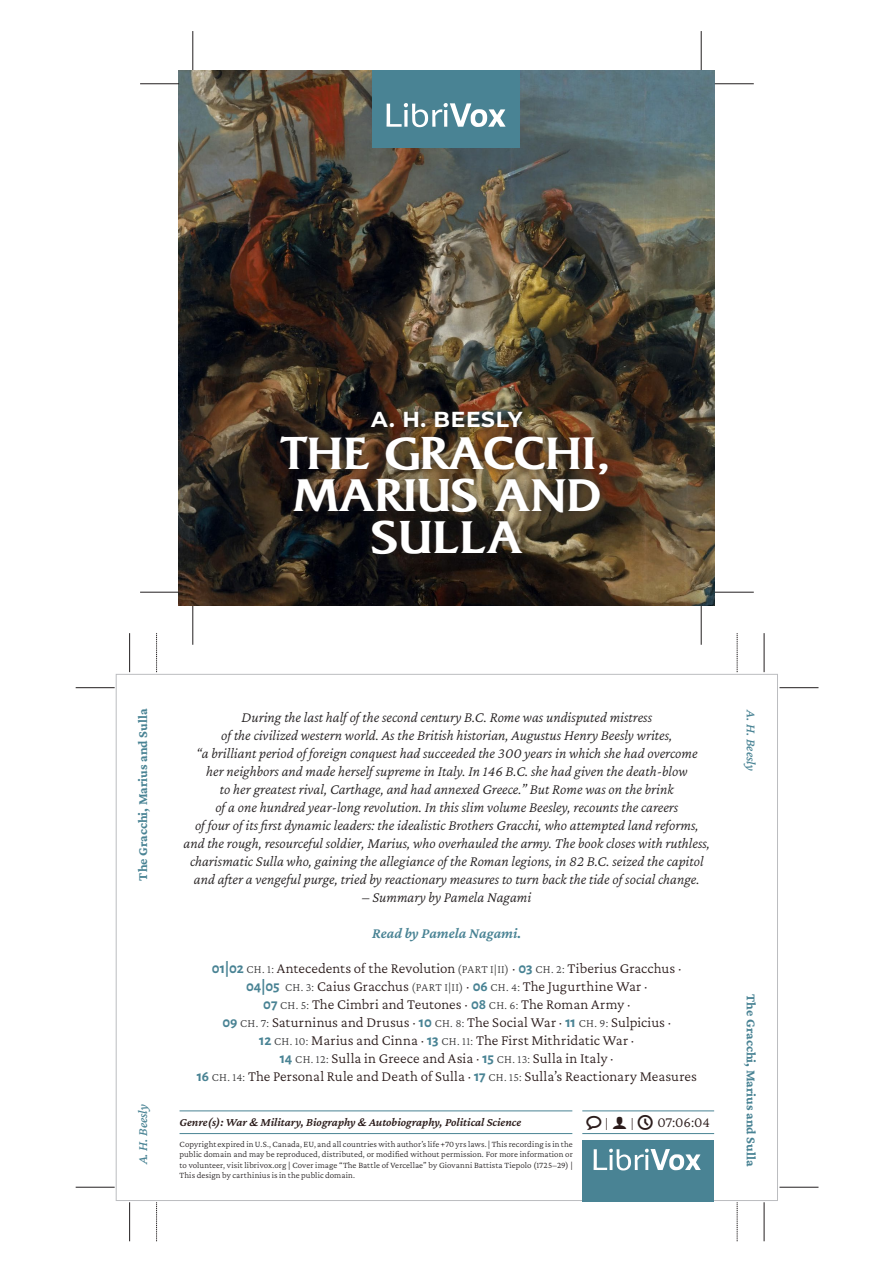
<style>
.page{position:relative;width:893px;height:1263px;background:#fff}
.page>*{position:absolute;margin:0;border:0;box-sizing:border-box;transform-origin:0 0}
.t1{font:700 48px/42px "Fritz Quadrata";color:#fff}
.t2{font:700 21.6px "Montserrat";letter-spacing:.03em;color:#fff}
.Body{font:italic 300 15px/18px "Crimson Pro";color:#231f20;text-align:center}
.Track_Names{font:300 15px "Crimson Pro";letter-spacing:.005em;color:#2b1c1b}
.Body-2{font:italic 600 15px "Crimson Pro";color:#498394}
.Body-3{font:300 15px "Crimson Pro";color:#2b1c1b}
.t3{font:700 13.5px "Crimson Pro";color:#498394}
.t4{font:italic 500 13.5px "Crimson Pro";color:#498394}
.Body-4{font:italic 600 12px "Crimson Pro";color:#2b1c1b}
.Body-5{font:12px "Legacy Serif Std";color:#2b1c1b}
.Body_2{font:300 9px/10.5px "Crimson Pro";letter-spacing:.01em;color:#231f20;text-align:justify}
.s1{font-family:"Alegreya Sans";font-weight:700;color:#498394}
.s2{font-size:12px;color:#3e3e3f}
</style>
<div class="page">
<div style="left:116px;top:674px;width:662px;height:527px;background:#fff;border:1px solid #bcbdc0"></div>
<svg style="left:156px;top:633px;width:1px;height:39px"></svg>
<svg style="left:156px;top:1202px;width:1px;height:39px"></svg>
<svg style="left:737px;top:633px;width:1px;height:39px"></svg>
<svg style="left:737px;top:1202px;width:1px;height:39px"></svg>
<hr style="left:764px;top:1202px;width:1px;height:39px;background:#231f20">
<hr style="left:764px;top:633px;width:1px;height:39px;background:#231f20">
<hr style="left:129px;top:1202px;width:1px;height:39px;background:#231f20">
<hr style="left:129px;top:633px;width:1px;height:39px;background:#231f20">
<hr style="left:76px;top:1187px;width:39px;height:1px;background:#231f20">
<hr style="left:779px;top:1187px;width:39px;height:1px;background:#231f20">
<hr style="left:76px;top:687px;width:39px;height:1px;background:#231f20">
<hr style="left:779px;top:687px;width:39px;height:1px;background:#231f20">
<img style="left:179px;top:70px;width:535px;height:536px">
<div style="left:372px;top:70px;width:148px;height:77px;background:#498394"></div>
<hr style="left:193px;top:606px;width:1px;height:39px;background:#231f20">
<hr style="left:140px;top:592px;width:39px;height:1px;background:#231f20">
<hr style="left:701px;top:606px;width:1px;height:39px;background:#231f20">
<hr style="left:701px;top:31px;width:1px;height:39px;background:#231f20">
<hr style="left:193px;top:31px;width:1px;height:39px;background:#231f20">
<hr style="left:715px;top:592px;width:39px;height:1px;background:#231f20">
<hr style="left:715px;top:83px;width:39px;height:1px;background:#231f20">
<hr style="left:140px;top:83px;width:39px;height:1px;background:#231f20">
<svg style="left:386px;top:103px;width:119px;height:24px"></svg>
<div style="left:272px;top:427px;width:344px;height:136px;background:#231f20;opacity:.75"></div>
<div style="left:363px;top:402px;width:168px;height:34px;background:#231f20;opacity:.75"></div>
<hr style="left:180px;top:1110px;width:392px;height:1px;background:#498394">
<hr style="left:180px;top:1133px;width:392px;height:1px;background:#498394">
<hr style="left:582px;top:1110px;width:132px;height:1px;background:#498394">
<hr style="left:582px;top:1133px;width:132px;height:1px;background:#498394">
<div style="left:582px;top:1140px;width:132px;height:61px;background:#498394"></div>
<svg style="left:593px;top:1149px;width:108px;height:21px"></svg>
<p class="t2" style="left:371px;top:403px;width:153px">A. H. BEESLY</p>
<p class="t1" style="left:283px;top:433px;width:330px">THE GRACCHI,<br>MARIUS AND</p>
<p class="t1" style="left:371px;top:517px;width:153px">SULLA</p>
<p class="t3" style="left:134px;top:880px;width:173px;rotate:-90deg">The Gracchi, Marius and Sulla</p>
<p class="t4" style="left:760px;top:710px;width:63px;rotate:90deg">A. H. Beesly</p>
<p class="Body" style="left:242px;top:708px;width:412px">During the last half of the second century B.C. Rome was undisputed mistress</p>
<p class="Body" style="left:221px;top:726px;width:453px">of the civilized western world. As the British historian, Augustus Henry Beesly writes,</p>
<p class="Body" style="left:196px;top:744px;width:503px">“a brilliant period of foreign conquest had succeeded the 300 years in which she had overcome</p>
<p class="Body" style="left:206px;top:762px;width:483px">her neighbors and made herself supreme in Italy. In 146 B.C. she had given the death-blow</p>
<p class="Body" style="left:220px;top:780px;width:455px">to her greatest rival, Carthage, and had annexed Greece.” But Rome was on the brink</p>
<p class="Body" style="left:215px;top:798px;width:464px">of a one hundred year-long revolution. In this slim volume Beesley, recounts the careers</p>
<p class="Body" style="left:184px;top:816px;width:528px">of four of its first dynamic leaders: the idealistic Brothers Gracchi, who attempted land reforms, and the rough, resourceful soldier, Marius, who overhauled the army. The book closes with ruthless, charismatic Sulla who, gaining the allegiance of the Roman legions, in 82 B.C. seized the capitol and after a vengeful purge, tried by reactionary measures to turn back the tide of social change.</p>
<p class="Body" style="left:362px;top:888px;width:171px">– Summary by Pamela Nagami</p>
<p class="Body-2" style="left:372px;top:923px;width:151px">Read by Pamela Nagami.</p>
<p class="Track_Names" style="left:212px;top:958px;width:471px"><span class="s1">01|02</span> <span class="s2">CH. 1:</span> Antecedents of the Revolution <span class="s2">(PART I|II)</span> · <span class="s1">03</span> <span class="s2">CH. 2:</span> Tiberius Gracchus ·</p>
<p class="Track_Names" style="left:246px;top:976px;width:403px"><span class="s1">04|05</span> <span class="s2">CH. 3:</span> Caius Gracchus <span class="s2">(PART I|II)</span> · <span class="s1">06</span> <span class="s2">CH. 4:</span> The Jugurthine War ·</p>
<p class="Track_Names" style="left:263px;top:994px;width:369px"><span class="s1">07</span> <span class="s2">CH. 5:</span> The Cimbri and Teutones · <span class="s1">08</span> <span class="s2">CH. 6:</span> The Roman Army ·</p>
<p class="Track_Names" style="left:222px;top:1012px;width:450px"><span class="s1">09</span> <span class="s2">CH. 7:</span> Saturninus and Drusus · <span class="s1">10</span> <span class="s2">CH. 8:</span> The Social War · <span class="s1">11</span> <span class="s2">CH. 9:</span> Sulpicius ·</p>
<p class="Track_Names" style="left:259px;top:1030px;width:377px"><span class="s1">12</span> <span class="s2">CH. 10:</span> Marius and Cinna · <span class="s1">13</span> <span class="s2">CH. 11:</span> The First Mithridatic War ·</p>
<p class="Track_Names" style="left:280px;top:1048px;width:335px"><span class="s1">14</span> <span class="s2">CH. 12:</span> Sulla in Greece and Asia · <span class="s1">15</span> <span class="s2">CH. 13:</span> Sulla in Italy ·</p>
<p class="Track_Names" style="left:197px;top:1066px;width:502px"><span class="s1">16</span> <span class="s2">CH. 14:</span> The Personal Rule and Death of Sulla · <span class="s1">17</span> <span class="s2">CH. 15:</span> Sulla’s Reactionary Measures</p>
<p class="t3" style="left:760px;top:994px;width:173px;rotate:90deg">The Gracchi, Marius and Sulla</p>
<p class="t4" style="left:134px;top:1164px;width:63px;rotate:-90deg">A. H. Beesly</p>
<p class="Body-4" style="left:180px;top:1114px;width:343px">Genre(s): War &amp; Military, Biography &amp; Autobiography, Political Science</p>
<p class="Body-5" style="left:604px;top:1116px;width:7px">|</p>
<p class="Body-5" style="left:630px;top:1116px;width:7px">|</p>
<p class="Body-3" style="left:657px;top:1112px;width:54px">07:06:04</p>
<p class="Body_2" style="left:180px;top:1138px;width:395px">Copyright expired in U.S., Canada, EU, and all countries with author’s life +70 yrs laws. | This recording is in the public domain and may be reproduced, distributed, or modified without permission. For more information or to volunteer, visit librivox.org | Cover image “The Battle of Vercellae” by Giovanni Battista Tiepolo (1725–29) | This design by carthinius is in the public domain.</p>
</div>
